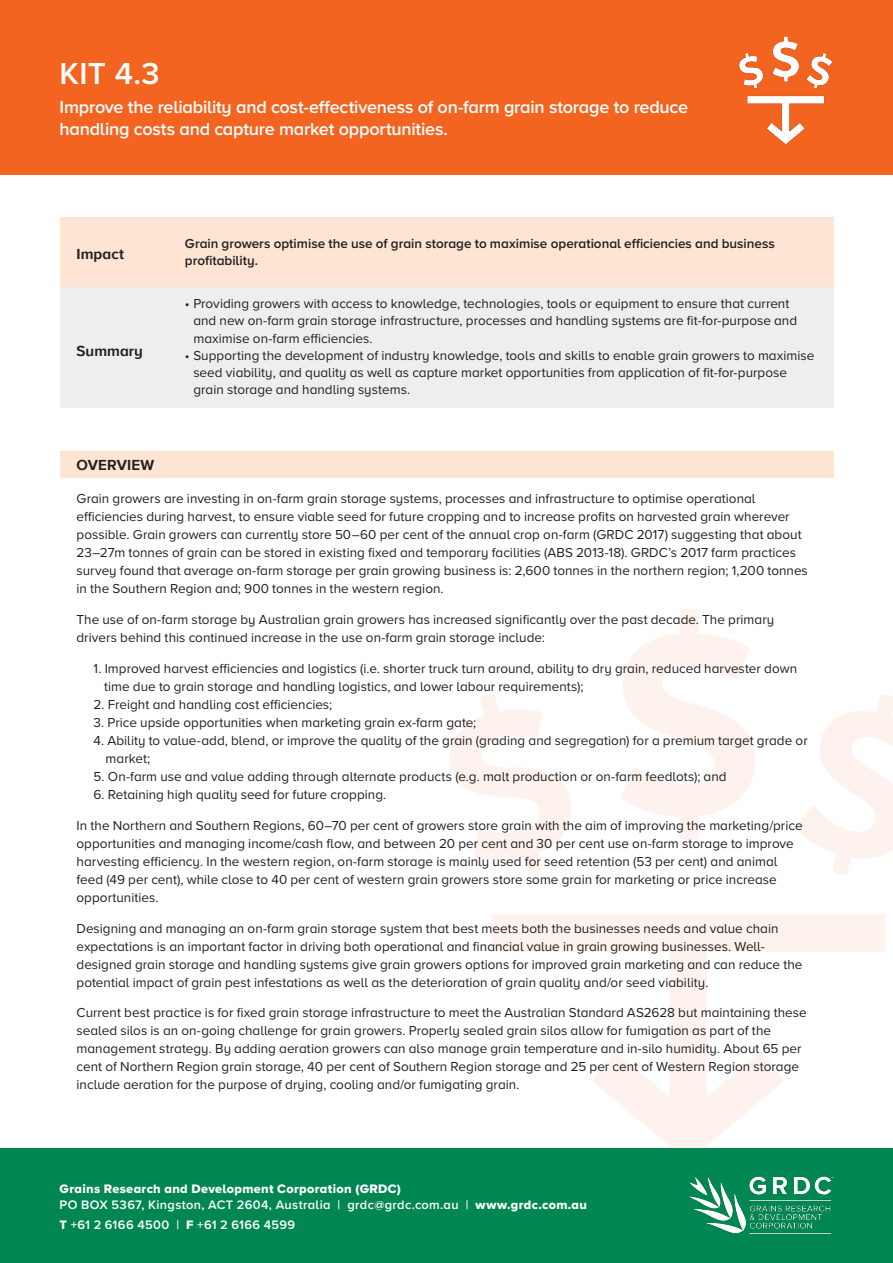
<style>
.page{position:relative;width:893px;height:1263px;background:#fff}
.page>*{position:absolute;margin:0;border:0;box-sizing:border-box;transform-origin:0 0}
.Banner_heading_1{font:600 31.5px "Proxima Nova A";color:#fff}
.Banner_body_text{font:600 18px "Proxima Nova A";letter-spacing:-.015em;color:#fff}
.Text_heading_1{font:700 15px "Proxima Nova AW01";letter-spacing:.005em;color:#231f20}
.Body_text{font:13.5px/18px "Proxima Nova A";color:#231f20}
.Text_heading_2{font:600 13.5px "Proxima Nova A";color:#231f20}
.t1{font:600 12.75px "Proxima Nova A";letter-spacing:.03em;color:#fff}
.t2{font:12.75px "Proxima Nova A Extrabld";letter-spacing:.025em;color:#fff}
.s1{font-family:"Proxima Nova A Extrabld";font-weight:400}
</style>
<div class="page">
<img style="left:391px;top:609px;width:502px;height:540px">
<div style="left:60px;top:451px;width:773px;height:27px;background:#fee4d2"></div>
<div style="left:0;top:0;width:893px;height:174px;background:#f36421"></div>
<img style="left:739px;top:36px;width:94px;height:109px">
<div style="left:60px;top:218px;width:773px;height:69px;background:#fee4d2"></div>
<div style="left:60px;top:287px;width:773px;height:120px;background:#eeeeef"></div>
<div style="left:0;top:1149px;width:893px;height:114px;background:#008751"></div>
<img style="left:689px;top:1176px;width:145px;height:58px">
<p class="Banner_heading_1" style="left:60px;top:50px;width:101px">KIT 4.3</p>
<p class="Banner_body_text" style="left:60px;top:94px;width:630px">Improve the reliability and cost-effectiveness of on-farm grain storage to reduce</p>
<p class="Banner_body_text" style="left:60px;top:115px;width:390px">handling costs and capture market opportunities.</p>
<p class="Text_heading_1" style="left:77px;top:245px;width:49px">Impact</p>
<p class="Text_heading_1" style="left:77px;top:342px;width:68px">Summary</p>
<p class="Text_heading_2" style="left:185px;top:233px;width:591px">Grain growers optimise the use of grain storage to maximise operational efficiencies and business</p>
<p class="Text_heading_2" style="left:185px;top:250px;width:75px">profitability.</p>
<p class="Body_text" style="left:193px;top:294px;width:605px;line-height:17.2px;text-indent:-9px">• Providing growers with access to knowledge, technologies, tools or equipment to ensure that current and new on-farm grain storage infrastructure, processes and handling systems are fit-for-purpose and maximise on-farm efficiencies.</p>
<p class="Body_text" style="left:193px;top:346px;width:622px;line-height:17.2px;text-indent:-9px">• Supporting the development of industry knowledge, tools and skills to enable grain growers to maximise seed viability, and quality as well as capture market opportunities from application of fit-for-purpose grain storage and handling systems.</p>
<p class="Text_heading_1" style="left:77px;top:456px;width:79px">OVERVIEW</p>
<p class="Body_text" style="left:77px;top:489px;width:733px">Grain growers are investing in on-farm grain storage systems, processes and infrastructure to optimise operational efficiencies during harvest, to ensure viable seed for future cropping and to increase profits on harvested grain wherever possible. Grain growers can currently store 50–60 per cent of the annual crop on-farm (GRDC 2017) suggesting that about 23–27m tonnes of grain can be stored in existing fixed and temporary facilities (ABS 2013-18). GRDC’s 2017 farm practices survey found that average on-farm storage per grain growing business is: 2,600 tonnes in the northern region; 1,200 tonnes in the Southern Region and; 900 tonnes in the western region.</p>
<p class="Body_text" style="left:77px;top:610px;width:699px">The use of on-farm storage by Australian grain growers has increased significantly over the past decade. The primary drivers behind this continued increase in the use on-farm grain storage include:</p>
<p class="Body_text" style="left:104px;top:659px;width:694px;text-indent:-11px">1. Improved harvest efficiencies and logistics (i.e. shorter truck turn around, ability to dry grain, reduced harvester down time due to grain storage and handling logistics, and lower labour requirements);</p>
<p class="Body_text" style="left:94px;top:695px;width:240px">2. Freight and handling cost efficiencies;</p>
<p class="Body_text" style="left:94px;top:713px;width:384px">3. Price upside opportunities when marketing grain ex-farm gate;</p>
<p class="Body_text" style="left:106px;top:731px;width:704px;text-indent:-12px">4. Ability to value-add, blend, or improve the quality of the grain (grading and segregation) for a premium target grade or market;</p>
<p class="Body_text" style="left:94px;top:767px;width:635px">5. On-farm use and value adding through alternate products (e.g. malt production or on-farm feedlots); and</p>
<p class="Body_text" style="left:94px;top:785px;width:294px">6. Retaining high quality seed for future cropping.</p>
<p class="Body_text" style="left:77px;top:816px;width:728px">In the Northern and Southern Regions, 60–70 per cent of growers store grain with the aim of improving the marketing/price opportunities and managing income/cash flow, and between 20 per cent and 30 per cent use on-farm storage to improve harvesting efficiency. In the western region, on-farm storage is mainly used for seed retention (53 per cent) and animal feed (49 per cent), while close to 40 per cent of western grain growers store some grain for marketing or price increase opportunities.</p>
<p class="Body_text" style="left:77px;top:918px;width:727px">Designing and managing an on-farm grain storage system that best meets both the businesses needs and value chain expectations is an important factor in driving both operational and financial value in grain growing businesses. Well&shy;designed grain storage and handling systems give grain growers options for improved grain marketing and can reduce the potential impact of grain pest infestations as well as the deterioration of grain quality and/or seed viability.</p>
<p class="Body_text" style="left:77px;top:1003px;width:732px">Current best practice is for fixed grain storage infrastructure to meet the Australian Standard AS2628 but maintaining these sealed silos is an on-going challenge for grain growers. Properly sealed grain silos allow for fumigation as part of the management strategy. By adding aeration growers can also manage grain temperature and in-silo humidity. About 65 per cent of Northern Region grain storage, 40 per cent of Southern Region storage and 25 per cent of Western Region storage include aeration for the purpose of drying, cooling and/or fumigating grain.</p>
<p class="t2" style="left:60px;top:1179px;width:343px">Grains Research and Development Corporation (GRDC)</p>
<p class="t1" style="left:60px;top:1195px;width:529px">PO BOX 5367, Kingston, ACT 2604, Australia | grdc@grdc.com.au | <span class="s1">www.grdc.com.au</span></p>
<p class="t1" style="left:60px;top:1215px;width:237px"><span class="s1">T</span> +61 2 6166 4500 | <span class="s1">F</span> +61 2 6166 4599</p>
</div>
